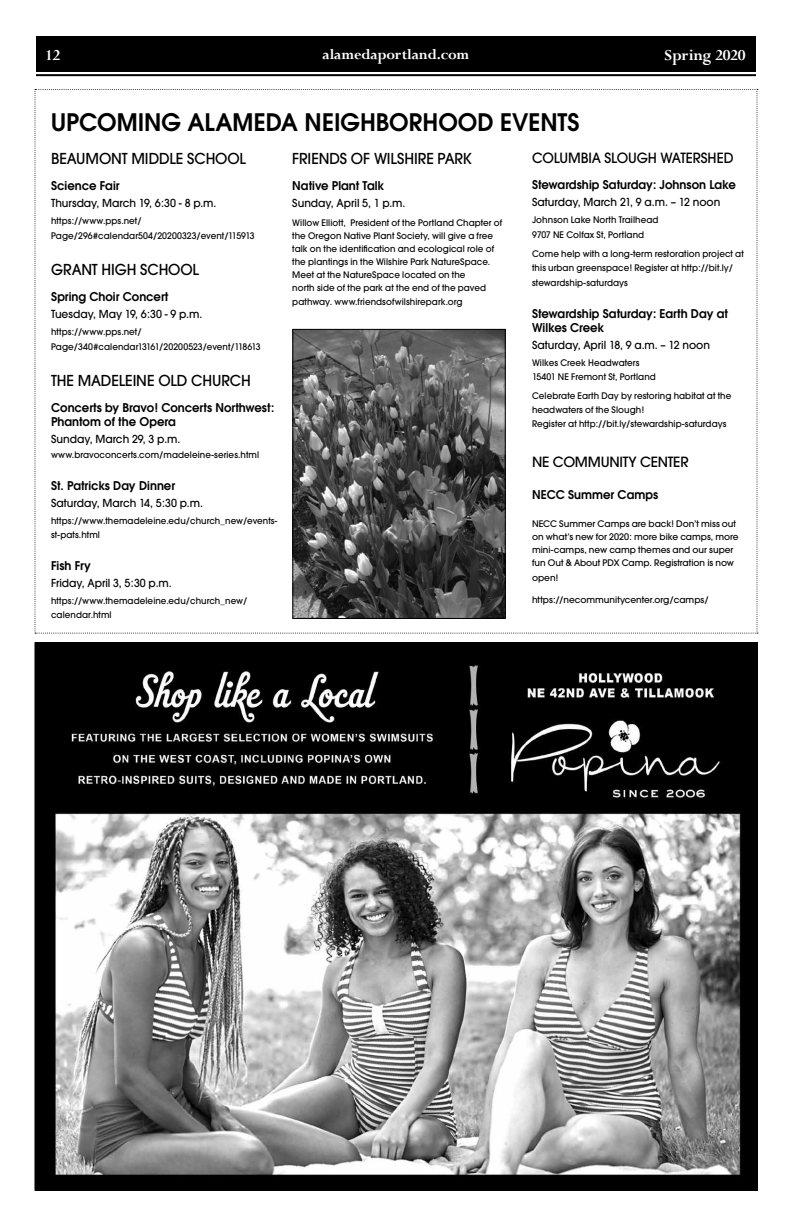
<style>
.page{position:relative;width:792px;height:1224px;background:#fff}
.page>*{position:absolute;margin:0;border:0;box-sizing:border-box;transform-origin:0 0}
.t1{font:600 24px "Avant Garde";color:#000}
.t2{font:700 17px "Perpetua";letter-spacing:-.01em;color:#fff}
.t3{font:700 16px "Perpetua";letter-spacing:-.01em;color:#fff}
.t4{font:500 15px "Avant Garde";letter-spacing:-.01em;color:#000}
.t5{font:500 14px "Avant Garde";letter-spacing:-.015em;color:#000}
.t6{font:600 12px/14px "Avant Garde";color:#000}
.t7{font:500 11px "Avant Garde";color:#000}
.t8{font:500 9px/13px "Avant Garde";letter-spacing:.005em;color:#000}
</style>
<div class="page">
<div style="left:36px;top:36px;width:720px;height:35px;background:#000"></div>
<hr style="left:36px;top:74px;width:720px;height:2px;background:#000">
<img style="left:37px;top:645px;width:718px;height:543px">
<svg style="left:34px;top:89px;width:724px;height:545px"></svg>
<img style="left:294px;top:331px;width:210px;height:286px">
<div style="left:292px;top:329px;width:214px;height:290px;border:1px solid #000"></div>
<h2 class="t2" style="left:45px;top:44px;width:17px">12</h2>
<h3 class="t3" style="left:323px;top:44px;width:148px">alamedaportland.com</h3>
<h2 class="t2" style="left:664px;top:44px;width:83px">Spring 2020</h2>
<h1 class="t1" style="left:51px;top:106px;width:530px">UPCOMING ALAMEDA NEIGHBORHOOD EVENTS</h1>
<h3 class="t4" style="left:51px;top:149px;width:196px">BEAUMONT MIDDLE SCHOOL</h3>
<h3 class="t6" style="left:51px;top:178px;width:70px">Science Fair</h3>
<p class="t7" style="left:51px;top:196px;width:167px">Thursday, March 19, 6:30 - 8 p.m.</p>
<p class="t8" style="left:51px;top:213px;width:205px;line-height:15px">https://www.pps.net/<br>Page/296#calendar504/20200323/event/115913</p>
<h3 class="t4" style="left:51px;top:260px;width:149px">GRANT HIGH SCHOOL</h3>
<h3 class="t6" style="left:51px;top:289px;width:119px">Spring Choir Concert</h3>
<p class="t7" style="left:51px;top:307px;width:153px">Tuesday, May 19, 6:30 - 9 p.m.</p>
<p class="t8" style="left:51px;top:324px;width:211px;line-height:15px">https://www.pps.net/<br>Page/340#calendar13161/20200523/event/118613</p>
<h3 class="t4" style="left:51px;top:371px;width:201px">THE MADELEINE OLD CHURCH</h3>
<h3 class="t6" style="left:51px;top:400px;width:225px">Concerts by Bravo! Concerts Northwest:<br>Phantom of the Opera</h3>
<p class="t7" style="left:51px;top:432px;width:131px">Sunday, March 29, 3 p.m.</p>
<p class="t8" style="left:51px;top:448px;width:210px">www.bravoconcerts.com/madeleine-series.html</p>
<h3 class="t6" style="left:51px;top:478px;width:126px">St. Patricks Day Dinner</h3>
<p class="t7" style="left:51px;top:496px;width:153px">Saturday, March 14, 5:30 p.m.</p>
<p class="t8" style="left:51px;top:514px;width:228px;line-height:14px">https://www.themadeleine.edu/church_new/events&shy;st-pats.html</p>
<h3 class="t6" style="left:51px;top:558px;width:41px">Fish Fry</h3>
<p class="t7" style="left:51px;top:576px;width:122px">Friday, April 3, 5:30 p.m.</p>
<p class="t8" style="left:51px;top:594px;width:198px;line-height:14px">https://www.themadeleine.edu/church_new/ calendar.html</p>
<h3 class="t4" style="left:292px;top:149px;width:181px">FRIENDS OF WILSHIRE PARK</h3>
<h3 class="t6" style="left:292px;top:178px;width:93px">Native Plant Talk</h3>
<p class="t7" style="left:292px;top:196px;width:115px">Sunday, April 5, 1 p.m.</p>
<p class="t8" style="left:292px;top:216px;width:212px">Willow Elliott, President of the Portland Chapter of the Oregon Native Plant Society, will give a free talk on the identification and ecological role of the plantings in the Wilshire Park NatureSpace.<br>Meet at the NatureSpace located on the<br>north side of the park at the end of the paved</p>
<p class="t8" style="left:292px;top:295px;width:172px">pathway. www.friendsofwilshirepark.org</p>
<h3 class="t5" style="left:532px;top:149px;width:203px">COLUMBIA SLOUGH WATERSHED</h3>
<h3 class="t6" style="left:532px;top:178px;width:205px">Stewardship Saturday: Johnson Lake</h3>
<p class="t7" style="left:532px;top:195px;width:190px">Saturday, March 21, 9 a.m. – 12 noon</p>
<p class="t8" style="left:532px;top:212px;width:128px;line-height:15px">Johnson Lake North Trailhead<br>9707 NE Colfax St, Portland</p>
<p class="t8" style="left:532px;top:247px;width:213px;line-height:14px">Come help with a long-term restoration project at this urban greenspace! Register at http://bit.ly/</p>
<p class="t8" style="left:532px;top:276px;width:97px">stewardship-saturdays</p>
<h3 class="t6" style="left:532px;top:307px;width:197px">Stewardship Saturday: Earth Day at<br>Wilkes Creek</h3>
<p class="t7" style="left:532px;top:338px;width:180px">Saturday, April 18, 9 a.m. – 12 noon</p>
<p class="t8" style="left:532px;top:356px;width:125px;line-height:14px">Wilkes Creek Headwaters<br>15401 NE Fremont St, Portland</p>
<p class="t8" style="left:532px;top:389px;width:201px;line-height:14px">Celebrate Earth Day by restoring habitat at the headwaters of the Slough!<br>Register at http://bit.ly/stewardship-saturdays</p>
<h3 class="t5" style="left:532px;top:453px;width:158px">NE COMMUNITY CENTER</h3>
<h3 class="t6" style="left:532px;top:488px;width:128px">NECC Summer Camps</h3>
<p class="t8" style="left:532px;top:517px;width:208px">NECC Summer Camps are back! Don’t miss out on what’s new for 2020: more bike camps, more mini-camps, new camp themes and our super fun Out &amp; About PDX Camp. Registration is now</p>
<p class="t8" style="left:532px;top:571px;width:28px">open!</p>
<p class="t8" style="left:532px;top:593px;width:178px">https://necommunitycenter.org/camps/</p>
</div>
